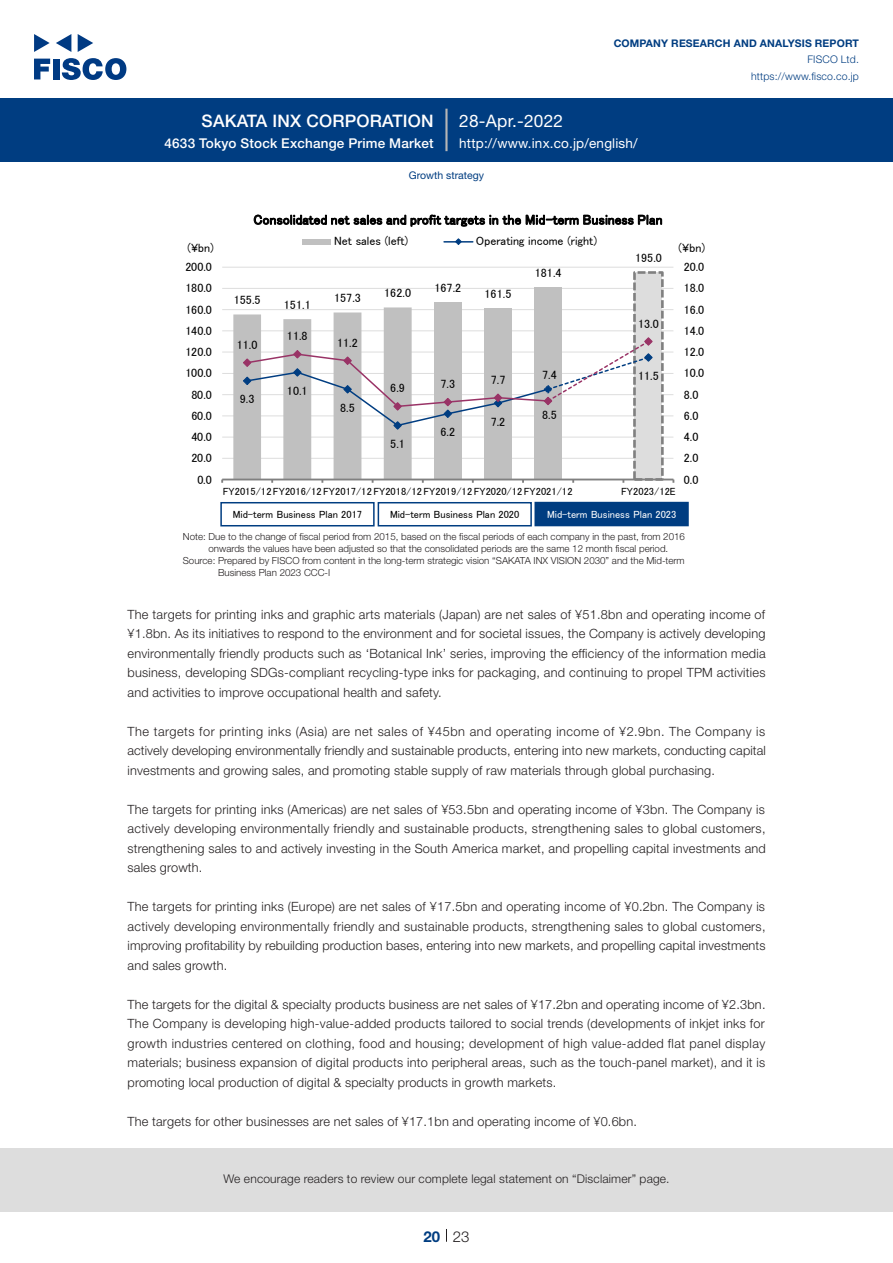
<style>
.page{position:relative;width:893px;height:1263px;background:#fff}
.page>*{position:absolute;margin:0;border:0;box-sizing:border-box;transform-origin:0 0}
.t1{font:500 17.25px "Helvetica Neue LT Std";letter-spacing:.015em;color:#fff}
.t2{font:17.25px "Helvetica Neue LT Std";letter-spacing:.015em;color:#fff}
.t3{font:300 15px "Helvetica Neue LT Std";color:#231f20}
.t4{font:700 15px "Helvetica Neue LT Std";color:#003d81}
.t5{font:13.5px "MS P Gothic";letter-spacing:.01em;color:#000}
.t6{font:500 13.5px "Helvetica Neue LT Std";letter-spacing:.015em;color:#fff}
.t7{font:13.5px "Helvetica Neue LT Std";letter-spacing:.015em;color:#fff}
.t8{font:300 12.75px/19.5px "Helvetica Neue LT Std";letter-spacing:.015em;color:#231f20;text-align:justify}
.t9{font:12.15px "MS P Gothic";color:#000}
.t10{font:12px "MS P Gothic";color:#000}
.t11{font:300 12px "Helvetica Neue LT Std";letter-spacing:.015em;color:#231f20}
.t12{font:10.5px "MS P Gothic";color:#000}
.t13{font:700 10.5px "Helvetica Neue LT Std";letter-spacing:.015em;color:#003d81}
.t14{font:300 10.5px/16.5px "Helvetica Neue LT Std";letter-spacing:.015em;color:#003d81;text-align:right}
.t15{font:10.5px "MS P Gothic";color:#fff}
.t16{font:10.5px "Helvetica Neue LT Std";color:#003d81}
.t17{font:300 9.75px "Helvetica Neue LT Std";color:#231f20}
</style>
<div class="page">
<div style="left:0;top:1148px;width:893px;height:64px;background:#ddd"></div>
<svg style="left:34px;top:59px;width:16px;height:20px"></svg>
<div style="left:53px;top:59px;width:6px;height:20px;background:#003a83"></div>
<svg style="left:62px;top:58px;width:64px;height:22px"></svg>
<svg style="left:34px;top:34px;width:16px;height:18px"></svg>
<svg style="left:78px;top:34px;width:15px;height:18px"></svg>
<svg style="left:56px;top:34px;width:15px;height:18px"></svg>
<div style="left:0;top:98px;width:893px;height:64px;background:#003d81"></div>
<hr style="left:445px;top:109px;width:3px;height:42px;background:#b5b5b6">
<svg style="left:446px;top:1229px;width:1px;height:13px"></svg>
<hr style="left:222px;top:458px;width:451px;height:1px;background:#ddd">
<hr style="left:222px;top:437px;width:451px;height:1px;background:#ddd">
<hr style="left:222px;top:415px;width:451px;height:1px;background:#ddd">
<hr style="left:222px;top:394px;width:451px;height:1px;background:#ddd">
<hr style="left:222px;top:373px;width:451px;height:1px;background:#ddd">
<hr style="left:222px;top:352px;width:451px;height:1px;background:#ddd">
<hr style="left:222px;top:330px;width:451px;height:1px;background:#ddd">
<hr style="left:222px;top:309px;width:451px;height:1px;background:#ddd">
<hr style="left:222px;top:288px;width:451px;height:1px;background:#ddd">
<hr style="left:222px;top:267px;width:451px;height:1px;background:#ddd">
<div style="left:434px;top:302px;width:28px;height:177px;background:#c0c0c0"></div>
<div style="left:534px;top:287px;width:28px;height:192px;background:#c0c0c0"></div>
<div style="left:634px;top:272px;width:28px;height:207px;background:#ddd"></div>
<div style="left:633px;top:271px;width:31px;height:210px;border:3px dashed #808080"></div>
<hr style="left:222px;top:479px;width:451px;height:1px;background:#808080">
<svg style="left:233px;top:307px;width:420px;height:176px"></svg>
<div style="left:302px;top:239px;width:29px;height:6px;background:#c0c0c0"></div>
<hr style="left:444px;top:241px;width:29px;height:2px;background:#003d81">
<svg style="left:454px;top:238px;width:8px;height:7px"></svg>
<div style="left:220px;top:502px;width:155px;height:24px;border:1px solid #003d81"></div>
<div style="left:378px;top:502px;width:154px;height:24px;border:1px solid #003d81"></div>
<div style="left:535px;top:502px;width:153px;height:23px;background:#003d81"></div>
<div style="left:534px;top:502px;width:155px;height:24px;border:1px solid #003d81"></div>
<h1 class="t1" style="left:202px;top:110px;width:234px">SAKATA INX CORPORATION</h1>
<p class="t6" style="left:165px;top:135px;width:271px">4633 Tokyo Stock Exchange Prime Market</p>
<h1 class="t2" style="left:459px;top:110px;width:105px">28-Apr.-2022</h1>
<p class="t13" style="left:614px;top:37px;width:247px">COMPANY RESEARCH AND ANALYSIS REPORT</p>
<p class="t14" style="left:751px;top:51px;width:109px">FISCO Ltd. https://www.fisco.co j p.</p>
<p class="t7" style="left:459px;top:135px;width:180px">http://www.inx.co j p. /english/</p>
<p class="t16" style="left:409px;top:169px;width:77px">Growth strategy</p>
<p class="t10" style="left:187px;top:241px;width:28px">¥( bn)</p>
<p class="t10" style="left:185px;top:261px;width:28px">200.0</p>
<p class="t5" style="left:253px;top:213px;width:410px">Consolidated net sales and profit targets in the Mid-term Business Plan</p>
<p class="t10" style="left:476px;top:235px;width:123px">Operating income (right(</p>
<p class="t10" style="left:334px;top:235px;width:76px">Net sales (left)</p>
<p class="t10" style="left:535px;top:266px;width:28px">181.4</p>
<p class="t10" style="left:635px;top:252px;width:28px">195.0</p>
<p class="t10" style="left:679px;top:241px;width:28px">(¥bn(</p>
<p class="t10" style="left:684px;top:261px;width:22px">20.0</p>
<p class="t10" style="left:185px;top:282px;width:28px">180.0</p>
<p class="t10" style="left:185px;top:303px;width:28px">160.0</p>
<p class="t10" style="left:234px;top:294px;width:28px">155.5</p>
<p class="t10" style="left:284px;top:298px;width:28px">151.1</p>
<p class="t10" style="left:334px;top:292px;width:28px">157.3</p>
<p class="t10" style="left:384px;top:287px;width:28px">162.0</p>
<p class="t10" style="left:434px;top:281px;width:28px">167.2</p>
<p class="t10" style="left:485px;top:287px;width:28px">161.5</p>
<p class="t10" style="left:684px;top:282px;width:22px">18.0</p>
<p class="t10" style="left:684px;top:303px;width:22px">16.0</p>
<p class="t10" style="left:185px;top:325px;width:28px">140.0</p>
<p class="t10" style="left:185px;top:346px;width:28px">120.0</p>
<p class="t10" style="left:287px;top:330px;width:22px">11.8</p>
<p class="t10" style="left:237px;top:338px;width:22px">11.0</p>
<p class="t10" style="left:337px;top:336px;width:22px">11.2</p>
<p class="t10" style="left:638px;top:317px;width:22px">13.0</p>
<p class="t10" style="left:684px;top:325px;width:22px">14.0</p>
<p class="t10" style="left:684px;top:346px;width:22px">12.0</p>
<p class="t10" style="left:185px;top:367px;width:28px">100.0</p>
<p class="t10" style="left:191px;top:388px;width:22px">80.0</p>
<p class="t10" style="left:191px;top:409px;width:22px">60.0</p>
<p class="t10" style="left:240px;top:393px;width:16px">9.3</p>
<p class="t10" style="left:287px;top:385px;width:22px">10.1</p>
<p class="t10" style="left:340px;top:402px;width:16px">8.5</p>
<p class="t10" style="left:390px;top:382px;width:16px">6.9</p>
<p class="t10" style="left:440px;top:378px;width:16px">7.3</p>
<p class="t9" style="left:491px;top:373px;width:16px">7.7</p>
<p class="t10" style="left:491px;top:415px;width:16px">7.2</p>
<p class="t10" style="left:542px;top:368px;width:16px">7.4</p>
<p class="t10" style="left:542px;top:409px;width:16px">8.5</p>
<p class="t10" style="left:638px;top:370px;width:22px">11.5</p>
<p class="t10" style="left:684px;top:367px;width:22px">10.0</p>
<p class="t10" style="left:684px;top:388px;width:16px">8.0</p>
<p class="t10" style="left:684px;top:409px;width:16px">6.0</p>
<p class="t10" style="left:191px;top:431px;width:22px">40.0</p>
<p class="t9" style="left:390px;top:437px;width:16px">5.1</p>
<p class="t10" style="left:440px;top:426px;width:16px">6.2</p>
<p class="t10" style="left:684px;top:431px;width:16px">4.0</p>
<p class="t10" style="left:191px;top:452px;width:22px">20.0</p>
<p class="t10" style="left:684px;top:452px;width:16px">2.0</p>
<p class="t10" style="left:197px;top:473px;width:16px">0.0</p>
<p class="t10" style="left:684px;top:473px;width:16px">0.0</p>
<p class="t12" style="left:223px;top:486px;width:351px">FY2015/12FY2016/12FY2017/12FY2018/12FY2019/12FY2020/12FY2021/12</p>
<p class="t12" style="left:621px;top:486px;width:56px">FY2023/12E</p>
<p class="t15" style="left:547px;top:509px;width:131px">Mid-term Business Plan 2023</p>
<p class="t12" style="left:233px;top:509px;width:131px">Mid-term Business Plan 2017</p>
<p class="t17" style="left:183px;top:530px;width:504px">Note: Due to the change of fiscal period from 2015, based on the fiscal periods of each company in the past, from 2016</p>
<p class="t17" style="left:208px;top:542px;width:461px">onwards the values have been adjusted so that the consolidated periods are the same 12 month fiscal period.</p>
<p class="t17" style="left:183px;top:554px;width:503px">Source: Prepared by FISCO from content in the long-term strategic vision “SAKATA INX VISION 2030” and the Mid-term</p>
<p class="t17" style="left:218px;top:566px;width:114px">Business Plan 2023 CCC I-</p>
<p class="t8" style="left:128px;top:604px;width:640px">The targets for printing inks and graphic arts materials (Japan) are net sales of ¥51.8bn and operating income of ¥1.8bn. As its initiatives to respond to the environment and for societal issues, the Company is actively developing environmentally friendly products such as ‘Botanical Ink’ series, improving the efficiency of the information media business, developing SDGs-compliant recycling-type inks for packaging, and continuing to propel TPM activities and activities to improve occupational health and safety.</p>
<p class="t8" style="left:128px;top:721px;width:640px">The targets for printing inks (Asia) are net sales of ¥45bn and operating income of ¥2.9bn. The Company is actively developing environmentally friendly and sustainable products, entering into new markets, conducting capital investments and growing sales, and promoting stable supply of raw materials through global purchasing.</p>
<p class="t8" style="left:128px;top:799px;width:640px">The targets for printing inks (Americas) are net sales of ¥53.5bn and operating income of ¥3bn. The Company is actively developing environmentally friendly and sustainable products, strengthening sales to global customers, strengthening sales to and actively investing in the South America market, and propelling capital investments and sales growth.</p>
<p class="t8" style="left:128px;top:897px;width:640px">The targets for printing inks (Europe) are net sales of ¥17.5bn and operating income of ¥0.2bn. The Company is actively developing environmentally friendly and sustainable products, strengthening sales to global customers, improving profitability by rebuilding production bases, entering into new markets, and propelling capital investments and sales growth.</p>
<p class="t8" style="left:128px;top:994px;width:639px">The targets for the digital &amp; specialty products business are net sales of ¥17.2bn and operating income of ¥2.3bn.<br>The Company is developing high-value-added products tailored to social trends (developments of inkjet inks for growth industries centered on clothing, food and housing; development of high value-added flat panel display materials; business expansion of digital products into peripheral areas, such as the touch-panel market ,) and isit promoting local production of digital &amp; specialty products in growth markets.</p>
<p class="t8" style="left:128px;top:1111px;width:511px">The targets for other businesses are net sales of ¥17.1bn and operating income of ¥0.6bn.</p>
<p class="t12" style="left:390px;top:509px;width:131px">Mid-term Business Plan 2020</p>
<p class="t11" style="left:223px;top:1171px;width:448px">We encourage readers to review our complete legal statement on “Disclaimer” page.</p>
<p class="t4" style="left:423px;top:1227px;width:18px">20</p>
<p class="t3" style="left:453px;top:1227px;width:18px">23</p>
</div>
